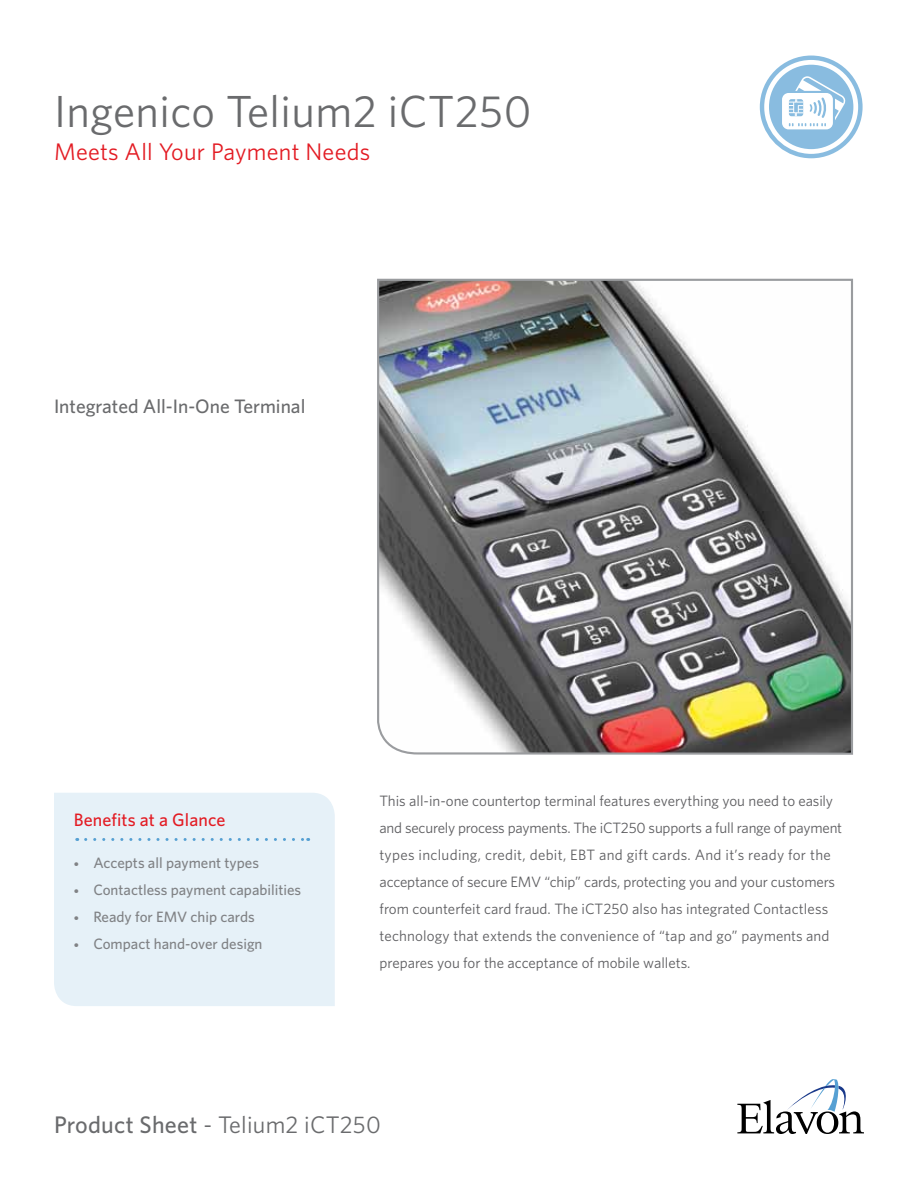
<style>
.page{position:relative;width:918px;height:1188px;background:#fff}
.page>*{position:absolute;margin:0;border:0;box-sizing:border-box;transform-origin:0 0}
.t1{font:45px "Whitney";letter-spacing:.01em;color:#6a6b6d}
.t2{font:24px "Whitney";letter-spacing:.01em;color:#6a6b6d}
.t3{font:24px "Whitney";letter-spacing:.01em;color:#e31b23}
.t4{font:500 19.5px "Whitney";color:#6a6b6d}
.t5{font:500 18px "Whitney";letter-spacing:.005em;color:#e31b23}
.t6{font:15px/27px "Whitney";color:#5d5d60}
.t7{font:500 15px "Whitney";color:#808285}
.s1{font-family:"Helvetica";font-weight:300;font-size:10.5px}
.s2{font-weight:500}
</style>
<div class="page">
<div style="left:54px;top:793px;width:281px;height:213px;background:#e6f1f8"></div>
<svg style="left:86px;top:838px;width:223px;height:3px"></svg>
<svg style="left:760px;top:56px;width:103px;height:102px"></svg>
<img style="left:377px;top:278px;width:476px;height:477px">
<svg style="left:737px;top:1079px;width:127px;height:55px"></svg>
<h1 class="t1" style="left:54px;top:85px;width:479px">Ingenico Telium2 iCT250</h1>
<h2 class="t3" style="left:54px;top:138px;width:318px">Meets All Your Payment Needs</h2>
<h3 class="t4" style="left:54px;top:395px;width:253px">Integrated All-In-One Terminal</h3>
<p class="t5" style="left:74px;top:809px;width:153px">Benefits at a Glance</p>
<p class="t7" style="left:74px;top:854px;width:187px"><span class="s1">•</span> Accepts all payment types</p>
<p class="t7" style="left:74px;top:881px;width:229px"><span class="s1">•</span> Contactless payment capabilities</p>
<p class="t7" style="left:74px;top:908px;width:182px"><span class="s1">•</span> Ready for EMV chip cards</p>
<p class="t7" style="left:74px;top:935px;width:190px"><span class="s1">•</span> Compact hand-over design</p>
<p class="t6" style="left:380px;top:787px;width:464px">This all-in-one countertop terminal features everything you need to easily and securely process payments. The iCT250 supports a full range of payment types including, credit, debit, EBT and gift cards. And it’s ready for the acceptance of secure EMV “chip” cards, protecting you and your customers from counterfeit card fraud. The iCT250 also has integrated Contactless technology that extends the convenience of “tap and go” payments and prepares you for the acceptance of mobile wallets.</p>
<h2 class="t2" style="left:54px;top:1111px;width:328px"><span class="s2">Product Sheet</span> - Telium2 iCT250</h2>
</div>
